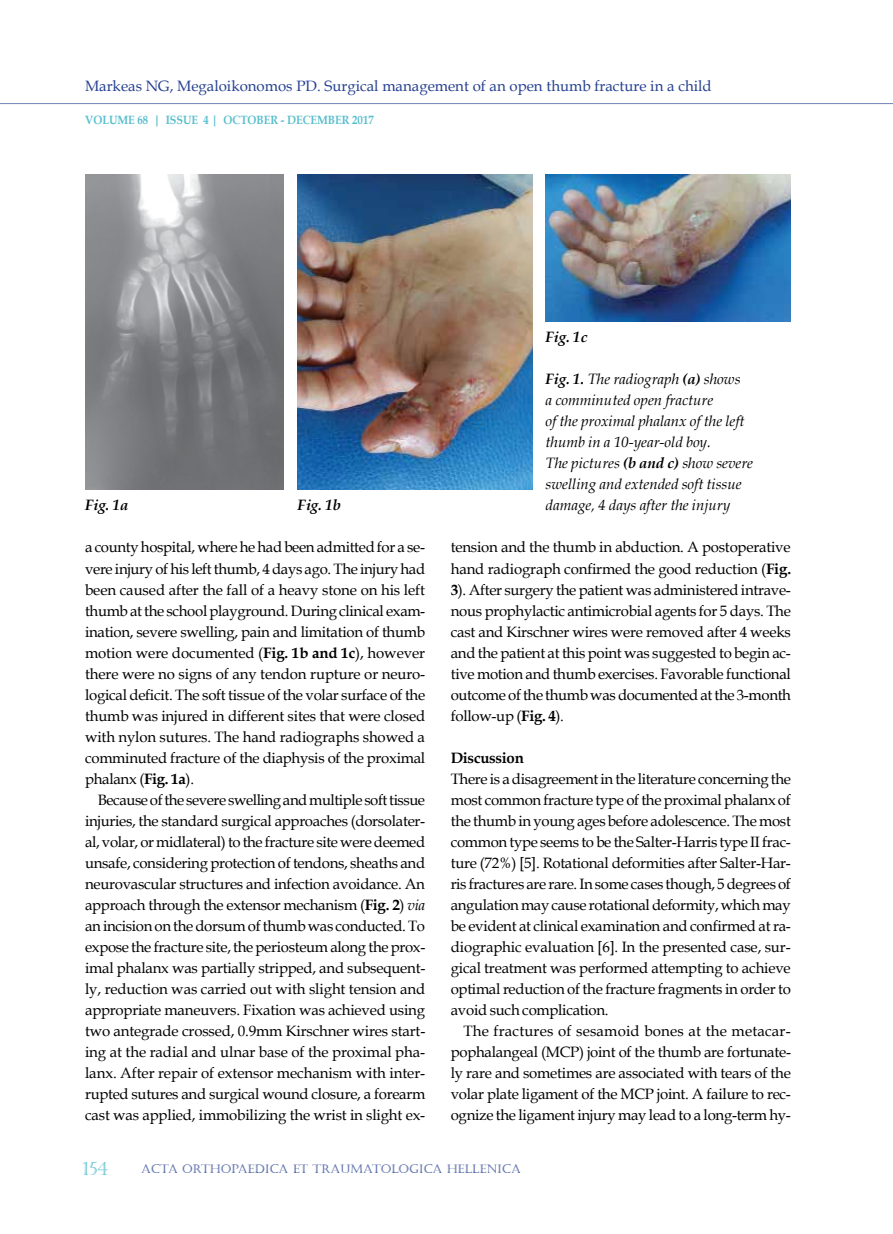
<style>
.page{position:relative;width:893px;height:1234px;background:#fff}
.page>*{position:absolute;margin:0;border:0;box-sizing:border-box;transform-origin:0 0}
.t1{font:18px "Castellar";color:#57becd}
.t2{font:15px/21px "Book Antiqua";letter-spacing:-.02em;color:#000;text-align:justify}
.t3{font:italic 15px/21px "Book Antiqua";color:#000}
.t4{font:15px "Book Antiqua";color:#25408f}
.t5{font:italic 700 15px "Book Antiqua";color:#000}
.t6{font:700 15px "Book Antiqua";letter-spacing:-.02em;color:#000}
.t7{font:12px "Castellar";color:#25408f}
.t8{font:700 12px "Book Antiqua";color:#57becd;scale:.9 1}
.s1{font-weight:700}
.s2{font-style:italic}
</style>
<div class="page">
<hr style="left:0;top:103px;width:893px;height:3px;background:#000;opacity:.75">
<img style="left:85px;top:174px;width:198px;height:315px">
<img style="left:298px;top:174px;width:235px;height:315px">
<img style="left:545px;top:174px;width:246px;height:147px">
<p class="t4" style="left:85px;top:76px;width:628px">Markeas NG, Megaloikonomos PD. Surgical management of an open thumb fracture in a child</p>
<p class="t8" style="left:85px;top:111px;width:322px">VOLUME 68 | ISSUE 4 | OCTOBER - DECEMBER 2017</p>
<p class="t5" style="left:85px;top:495px;width:45px">Fig. 1a</p>
<p class="t5" style="left:298px;top:495px;width:45px">Fig. 1b</p>
<p class="t2" style="left:85px;top:536px;width:342px">a county hospital, where he had been admitted for a se&shy;vere injury of his left thumb, 4 days ago. The injury had been caused after the fall of a heavy stone on his left thumb at the school playground. During clinical exam&shy;ination, severe swelling, pain and limitation of thumb motion were documented (<span class="s1">Fig. 1b and 1c</span>), however there were no signs of any tendon rupture or neuro&shy;logical deficit. The soft tissue of the volar surface of the thumb was injured in different sites that were closed with nylon sutures. The hand radiographs showed a comminuted fracture of the diaphysis of the proximal phalanx (<span class="s1">Fig. 1a</span>).</p>
<p class="t2" style="left:85px;top:788px;width:342px;text-indent:13px">Because of the severe swelling and multiple soft tissue injuries, the standard surgical approaches (dorsolater&shy;al, volar, or midlateral) to the fracture site were deemed unsafe, considering protection of tendons, sheaths and neurovascular structures and infection avoidance. An approach through the extensor mechanism (<span class="s1">Fig. 2</span>) <span class="s2">via </span>an incision on the dorsum of thumb was conducted. To expose the fracture site, the periosteum along the prox&shy;imal phalanx was partially stripped, and subsequent&shy;ly, reduction was carried out with slight tension and appropriate maneuvers. Fixation was achieved using two antegrade crossed, 0.9mm Kirschner wires start&shy;ing at the radial and ulnar base of the proximal pha&shy;lanx. After repair of extensor mechanism with inter&shy;rupted sutures and surgical wound closure, a forearm cast was applied, immobilizing the wrist in slight ex-</p>
<p class="t5" style="left:545px;top:327px;width:43px">Fig. 1c</p>
<p class="t3" style="left:545px;top:368px;width:209px"><span class="s1">Fig. 1.</span> The radiograph <span class="s1">(a)</span> shows<br>a comminuted open fracture<br>of the proximal phalanx of the left thumb in a 10-year-old boy.<br>The pictures <span class="s1">(b and c)</span> show severe swelling and extended soft tissue damage, 4 days after the injury</p>
<p class="t2" style="left:451px;top:536px;width:342px">tension and the thumb in abduction. A postoperative hand radiograph confirmed the good reduction (<span class="s1">Fig.<br>3</span>). After surgery the patient was administered intrave&shy;nous prophylactic antimicrobial agents for 5 days. The cast and Kirschner wires were removed after 4 weeks and the patient at this point was suggested to begin ac&shy;tive motion and thumb exercises. Favorable functional outcome of the thumb was documented at the 3-month follow-up (<span class="s1">Fig. 4</span>).</p>
<p class="t6" style="left:451px;top:747px;width:75px">Discussion</p>
<p class="t2" style="left:451px;top:767px;width:342px">There is a disagreement in the literature concerning the most common fracture type of the proximal phalanx of the thumb in young ages before adolescence. The most common type seems to be the Salter-Harris type II frac&shy;ture (72%) [5]. Rotational deformities after Salter-Har&shy;ris fractures are rare. In some cases though, 5 degrees of angulation may cause rotational deformity, which may be evident at clinical examination and confirmed at ra&shy;diographic evaluation [6]. In the presented case, sur&shy;gical treatment was performed attempting to achieve optimal reduction of the fracture fragments in order to avoid such complication.</p>
<p class="t2" style="left:451px;top:1019px;width:342px;text-indent:13px">The fractures of sesamoid bones at the metacar&shy;pophalangeal (MCP) joint of the thumb are fortunate&shy;ly rare and sometimes are associated with tears of the volar plate ligament of the MCP joint. A failure to rec&shy;ognize the ligament injury may lead to a long-term hy-</p>
<p class="t1" style="left:82px;top:1157px;width:27px">154</p>
<p class="t7" style="left:141px;top:1161px;width:381px">ACTA ORTHOPAEDICA ET TRAUMATOLOGICA HELLENICA</p>
</div>
